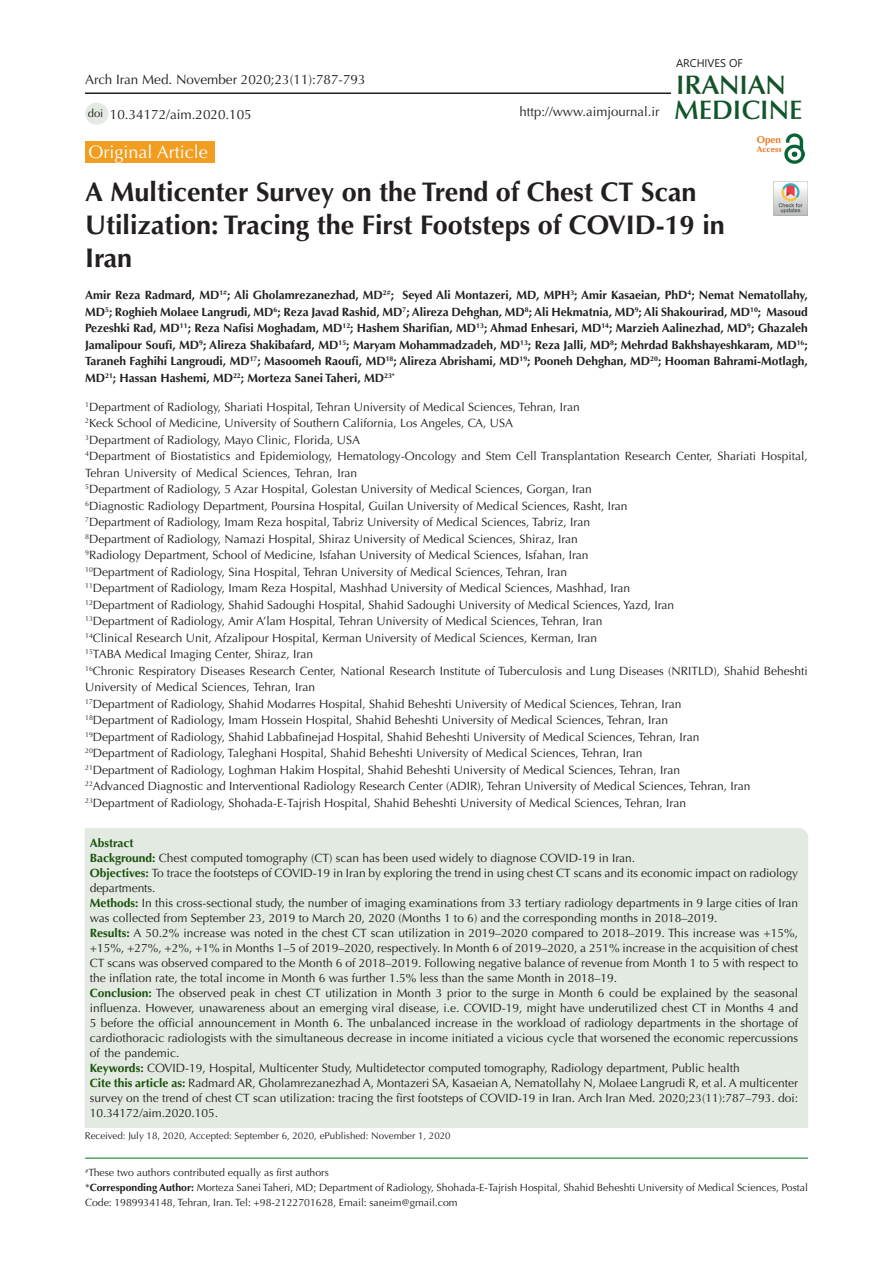
<style>
.page{position:relative;width:893px;height:1263px;background:#fff}
.page>*{position:absolute;margin:0;border:0;box-sizing:border-box;transform-origin:0 0}
.t1{font:700 27px/33px "Optima LT Std";color:#231f20}
.t2{font:600 26.85px "Optima LT Std";color:#11552a}
.t3{font:600 26.85px "Optima LT Std";color:#145228}
.t4{font:18px "Optima LT Std";color:#fff}
.t5{font:13.5px "Optima LT Std";color:#231f20}
.t6{font:13.2px "Optima LT Std";color:#231f20}
.t7{font:12px/15px "Optima LT Std";color:#231f20}
.t8{font:700 12px/16.5px "Optima LT Std";color:#231f20;text-align:justify}
.t9{font:700 12px "Optima LT Std";color:#19510a}
.t10{font:11.25px "Optima LT Std";color:#231f20}
.t11{font:11.1px "Segoe UI";color:#231f20}
.t12{font:10.5px/15px "Optima LT Std";color:#231f20}
.t13{font:700 9.9px "Optima LT Std";color:#ee7a23}
.t14{font:9.75px "Optima LT Std";color:#231f20}
.t15{font:700 8.4px "Optima LT Std";color:#e67625}
.s1{font-weight:700;color:#19510a}
.s2{font-weight:700;color:#19500a}
.s3{font-weight:700}
</style>
<div class="page">
<hr style="left:85px;top:1158px;width:723px;height:1px;background:#007513">
<div style="left:85px;top:141px;width:130px;height:22px;background:#f19d20"></div>
<div style="left:85px;top:828px;width:723px;height:300px;background:#e3eae2"></div>
<div style="left:85px;top:103px;width:23px;height:22px;background:#e3eae2;border-radius:50%"></div>
<hr style="left:85px;top:92px;width:586px;height:2px;background:#231f20">
<img style="left:785px;top:133px;width:19px;height:31px">
<img style="left:774px;top:182px;width:34px;height:34px">
<p class="t11" style="left:676px;top:52px;width:68px">ARCHIVES OF</p>
<p class="t3" style="left:676px;top:69px;width:111px">IRANIAN</p>
<p class="t2" style="left:674px;top:94px;width:130px">MEDICINE</p>
<p class="t13" style="left:757px;top:134px;width:26px">Open</p>
<p class="t15" style="left:757px;top:144px;width:26px">Access</p>
<p class="t5" style="left:85px;top:72px;width:282px">Arch Iran Med. November 2020;23(11):787-793</p>
<p class="t6" style="left:520px;top:104px;width:141px">http://www.aimjournal.ir</p>
<p class="t10" style="left:88px;top:106px;width:17px">doi</p>
<p class="t5" style="left:110px;top:106px;width:143px">10.34172/aim.2020.105</p>
<p class="t4" style="left:89px;top:141px;width:121px">Original Article</p>
<p class="t1" style="left:85px;top:176px;width:641px">A Multicenter Survey on the Trend of Chest CT Scan<br>Utilization: Tracing the First Footsteps of COVID-19 in<br>Iran</p>
<p class="t8" style="left:85px;top:287px;width:724px">Amir Reza Radmard, MD<sup>1#</sup>; Ali Gholamrezanezhad, MD<sup>2#</sup>; Seyed Ali Montazeri, MD, MPH<sup>3</sup>; Amir Kasaeian, PhD<sup>4</sup>; Nemat Nematollahy, MD<sup>5</sup>; Roghieh Molaee Langrudi, MD<sup>6</sup>; Reza Javad Rashid, MD<sup>7</sup>; Alireza Dehghan, MD<sup>8</sup>; Ali Hekmatnia, MD<sup>9</sup>; Ali Shakourirad, MD<sup>10</sup>; Masoud Pezeshki Rad, MD<sup>11</sup>; Reza Nafisi Moghadam, MD<sup>12</sup>; Hashem Sharifian, MD<sup>13</sup>; Ahmad Enhesari, MD<sup>14</sup>; Marzieh Aalinezhad, MD<sup>9</sup>; Ghazaleh Jamalipour Soufi, MD<sup>9</sup>; Alireza Shakibafard, MD<sup>15</sup>; Maryam Mohammadzadeh, MD<sup>13</sup>; Reza Jalli, MD<sup>8</sup>; Mehrdad Bakhshayeshkaram, MD<sup>16</sup>; Taraneh Faghihi Langroudi, MD<sup>17</sup>; Masoomeh Raoufi, MD<sup>18</sup>; Alireza Abrishami, MD<sup>19</sup>; Pooneh Dehghan, MD<sup>20</sup>; Hooman Bahrami-Motlagh, MD<sup>21</sup>; Hassan Hashemi, MD<sup>22</sup>; Morteza Sanei Taheri, MD<sup>23*</sup></p>
<p class="t7" style="left:85px;top:399px;width:496px"><sup>1</sup>Department of Radiology, Shariati Hospital, Tehran University of Medical Sciences, Tehran, Iran</p>
<p class="t7" style="left:85px;top:416px;width:430px"><sup>2</sup>Keck School of Medicine, University of Southern California, Los Angeles, CA, USA</p>
<p class="t7" style="left:85px;top:432px;width:276px"><sup>3</sup>Department of Radiology, Mayo Clinic, Florida, USA</p>
<p class="t7" style="left:85px;top:448px;width:724px;line-height:16.5px"><sup>4</sup>Department of Biostatistics and Epidemiology, Hematology-Oncology and Stem Cell Transplantation Research Center, Shariati Hospital,<br>Tehran University of Medical Sciences, Tehran, Iran</p>
<p class="t7" style="left:85px;top:482px;width:508px"><sup>5</sup>Department of Radiology, 5 Azar Hospital, Golestan University of Medical Sciences, Gorgan, Iran</p>
<p class="t7" style="left:85px;top:498px;width:544px"><sup>6</sup>Diagnostic Radiology Department, Poursina Hospital, Guilan University of Medical Sciences, Rasht, Iran</p>
<p class="t7" style="left:85px;top:515px;width:506px"><sup>7</sup>Department of Radiology, Imam Reza hospital, Tabriz University of Medical Sciences, Tabriz, Iran</p>
<p class="t7" style="left:85px;top:531px;width:494px"><sup>8</sup>Department of Radiology, Namazi Hospital, Shiraz University of Medical Sciences, Shiraz, Iran</p>
<p class="t7" style="left:85px;top:548px;width:505px"><sup>9</sup>Radiology Department, School of Medicine, Isfahan University of Medical Sciences, Isfahan, Iran</p>
<p class="t7" style="left:85px;top:564px;width:483px"><sup>10</sup>Department of Radiology, Sina Hospital, Tehran University of Medical Sciences, Tehran, Iran</p>
<p class="t7" style="left:85px;top:581px;width:547px"><sup>11</sup>Department of Radiology, Imam Reza Hospital, Mashhad University of Medical Sciences, Mashhad, Iran</p>
<p class="t7" style="left:85px;top:597px;width:591px"><sup>12</sup>Department of Radiology, Shahid Sadoughi Hospital, Shahid Sadoughi University of Medical Sciences, Yazd, Iran</p>
<p class="t7" style="left:85px;top:614px;width:519px"><sup>13</sup>Department of Radiology, Amir A’lam Hospital, Tehran University of Medical Sciences, Tehran, Iran</p>
<p class="t7" style="left:85px;top:630px;width:514px"><sup>14</sup>Clinical Research Unit, Afzalipour Hospital, Kerman University of Medical Sciences, Kerman, Iran</p>
<p class="t7" style="left:85px;top:647px;width:230px"><sup>15</sup>TABA Medical Imaging Center, Shiraz, Iran</p>
<p class="t7" style="left:85px;top:663px;width:724px;line-height:16.5px"><sup>16</sup>Chronic Respiratory Diseases Research Center, National Research Institute of Tuberculosis and Lung Diseases (NRITLD), Shahid Beheshti<br>University of Medical Sciences, Tehran, Iran</p>
<p class="t7" style="left:85px;top:696px;width:598px"><sup>17</sup>Department of Radiology, Shahid Modarres Hospital, Shahid Beheshti University of Medical Sciences, Tehran, Iran</p>
<p class="t7" style="left:85px;top:713px;width:584px"><sup>18</sup>Department of Radiology, Imam Hossein Hospital, Shahid Beheshti University of Medical Sciences, Tehran, Iran</p>
<p class="t7" style="left:85px;top:729px;width:616px"><sup>19</sup>Department of Radiology, Shahid Labbafinejad Hospital, Shahid Beheshti University of Medical Sciences, Tehran, Iran</p>
<p class="t7" style="left:85px;top:746px;width:559px"><sup>20</sup>Department of Radiology, Taleghani Hospital, Shahid Beheshti University of Medical Sciences, Tehran, Iran</p>
<p class="t7" style="left:85px;top:762px;width:596px"><sup>21</sup>Department of Radiology, Loghman Hakim Hospital, Shahid Beheshti University of Medical Sciences, Tehran, Iran</p>
<p class="t7" style="left:85px;top:779px;width:667px"><sup>22</sup>Advanced Diagnostic and Interventional Radiology Research Center (ADIR), Tehran University of Medical Sciences, Tehran, Iran</p>
<p class="t7" style="left:85px;top:795px;width:602px"><sup>23</sup>Department of Radiology, Shohada-E-Tajrish Hospital, Shahid Beheshti University of Medical Sciences, Tehran, Iran</p>
<p class="t9" style="left:90px;top:836px;width:45px">Abstract</p>
<p class="t7" style="left:90px;top:851px;width:547px"><span class="s1">Background:</span> Chest computed tomography (CT) scan has been used widely to diagnose COVID-19 in Iran.</p>
<p class="t7" style="left:90px;top:866px;width:710px"><span class="s1">Objectives:</span> To trace the footsteps of COVID-19 in Iran by exploring the trend in using chest CT scans and its economic impact on radiology departments.</p>
<p class="t7" style="left:90px;top:896px;width:710px"><span class="s1">Methods:</span> In this cross-sectional study, the number of imaging examinations from 33 tertiary radiology departments in 9 large cities of Iran was collected from September 23, 2019 to March 20, 2020 (Months 1 to 6) and the corresponding months in 2018–2019.</p>
<p class="t7" style="left:90px;top:926px;width:710px;text-align:justify"><span class="s1">Results:</span> A 50.2% increase was noted in the chest CT scan utilization in 2019–2020 compared to 2018–2019. This increase was +15%, +15%, +27%, +2%, +1% in Months 1–5 of 2019–2020, respectively. In Month 6 of 2019–2020, a 251% increase in the acquisition of chest CT scans was observed compared to the Month 6 of 2018–2019. Following negative balance of revenue from Month 1 to 5 with respect to the inflation rate, the total income in Month 6 was further 1.5% less than the same Month in 2018–19.</p>
<p class="t7" style="left:90px;top:986px;width:710px;text-align:justify"><span class="s1">Conclusion:</span> The observed peak in chest CT utilization in Month 3 prior to the surge in Month 6 could be explained by the seasonal influenza. However, unawareness about an emerging viral disease, i.e. COVID-19, might have underutilized chest CT in Months 4 and 5 before the official announcement in Month 6. The unbalanced increase in the workload of radiology departments in the shortage of cardiothoracic radiologists with the simultaneous decrease in income initiated a vicious cycle that worsened the economic repercussions of the pandemic.</p>
<p class="t7" style="left:90px;top:1061px;width:651px"><span class="s1">Keywords:</span> COVID-19, Hospital, Multicenter Study, Multidetector computed tomography, Radiology department, Public health</p>
<p class="t7" style="left:90px;top:1076px;width:710px;text-align:justify"><span class="s2">Cite this article as:</span> Radmard AR, Gholamrezanezhad A, Montazeri SA, Kasaeian A, Nematollahy N, Molaee Langrudi R, et al. A multicenter survey on the trend of chest CT scan utilization: tracing the first footsteps of COVID-19 in Iran. Arch Iran Med. 2020;23(11):787–793. doi:<br>10.34172/aim.2020.105.</p>
<p class="t14" style="left:85px;top:1130px;width:367px">Received: July 18, 2020, Accepted: September 6, 2020, ePublished: November 1, 2020</p>
<p class="t12" style="left:85px;top:1165px;width:245px"><sup>#</sup>These two authors contributed equally as first authors</p>
<p class="t12" style="left:85px;top:1180px;width:724px">*<span class="s3">Corresponding Author:</span> Morteza Sanei Taheri, MD; Department of Radiology, Shohada-E-Tajrish Hospital, Shahid Beheshti University of Medical Sciences, Postal<br>Code: 1989934148, Tehran, Iran. Tel: +98-2122701628, Email: saneim@gmail.com</p>
</div>
